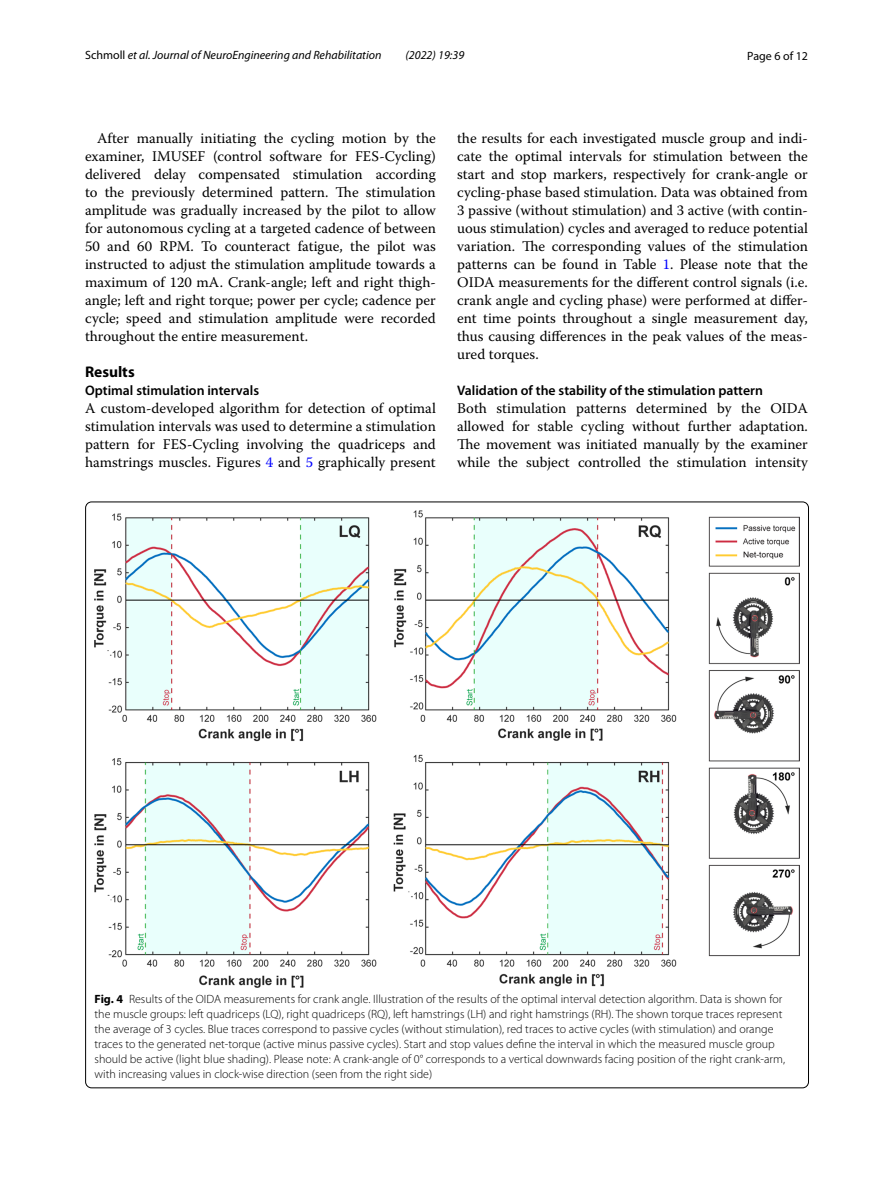
<style>
.page{position:relative;width:893px;height:1187px;background:#fff}
.page>*{position:absolute;margin:0;border:0;box-sizing:border-box;transform-origin:0 0}
.t1{font:700 15.45px "Myriad Pro";color:#000}
.t2{font:14.7px/18px "Warnock Pro";color:#000;text-align:justify}
.t3{font:600 13.8px "Myriad Pro";color:#000}
.t4{font:300 12px/15px "Myriad Pro";color:#000}
.t5{font:italic 12px "Myriad Pro";color:#000}
.t6{font:12px "Myriad Pro";color:#000}
.s1{font-style:normal}
.s2{color:#00f}
.s3{font-weight:700}
</style>
<div class="page">
<img style="left:94px;top:511px;width:706px;height:476px">
<p class="t5" style="left:85px;top:48px;width:298px"><span class="s1">Schmoll</span> et al. Journal of NeuroEngineering and Rehabilitation</p>
<p class="t5" style="left:405px;top:48px;width:60px">(2022) 19:39</p>
<p class="t6" style="left:747px;top:48px;width:62px">Page 6 of 12</p>
<p class="t2" style="left:85px;top:128px;width:352px;text-indent:12px">After manually initiating the cycling motion by the examiner, IMUSEF (control software for FES-Cycling) delivered delay compensated stimulation according to the previously determined pattern. The stimulation amplitude was gradually increased by the pilot to allow for autonomous cycling at a targeted cadence of between 50 and 60 RPM. To counteract fatigue, the pilot was instructed to adjust the stimulation amplitude towards a maximum of 120 mA. Crank-angle; left and right thigh&shy;angle; left and right torque; power per cycle; cadence per cycle; speed and stimulation amplitude were recorded throughout the entire measurement.</p>
<p class="t1" style="left:85px;top:361px;width:51px">Results</p>
<p class="t3" style="left:85px;top:381px;width:176px">Optimal stimulation intervals</p>
<p class="t2" style="left:85px;top:398px;width:352px">A custom-developed algorithm for detection of optimal stimulation intervals was used to determine a stimulation pattern for FES-Cycling involving the quadriceps and hamstrings muscles. Figures <span class="s2">4</span> and <span class="s2">5</span> graphically present</p>
<p class="t2" style="left:457px;top:128px;width:352px">the results for each investigated muscle group and indi&shy;cate the optimal intervals for stimulation between the start and stop markers, respectively for crank-angle or cycling-phase based stimulation. Data was obtained from 3 passive (without stimulation) and 3 active (with contin&shy;uous stimulation) cycles and averaged to reduce potential variation. The corresponding values of the stimulation patterns can be found in Table <span class="s2">1</span>. Please note that the OIDA measurements for the different control signals (i.e. crank angle and cycling phase) were performed at differ&shy;ent time points throughout a single measurement day, thus causing differences in the peak values of the meas&shy;ured torques.</p>
<p class="t3" style="left:457px;top:381px;width:307px">Validation of the stability of the stimulation pattern</p>
<p class="t2" style="left:457px;top:398px;width:352px">Both stimulation patterns determined by the OIDA allowed for stable cycling without further adaptation.<br>The movement was initiated manually by the examiner while the subject controlled the stimulation intensity</p>
<p class="t4" style="left:95px;top:991px;width:692px"><span class="s3">Fig. 4</span> Results of the OIDA measurements for crank angle. Illustration of the results of the optimal interval detection algorithm. Data is shown for the muscle groups: left quadriceps (LQ), right quadriceps (RQ), left hamstrings (LH) and right hamstrings (RH). The shown torque traces represent the average of 3 cycles. Blue traces correspond to passive cycles (without stimulation), red traces to active cycles (with stimulation) and orange traces to the generated net-torque (active minus passive cycles). Start and stop values define the interval in which the measured muscle group should be active (light blue shading). Please note: A crank-angle of 0° corresponds to a vertical downwards facing position of the right crank-arm, with increasing values in clock-wise direction (seen from the right side)</p>
</div>
